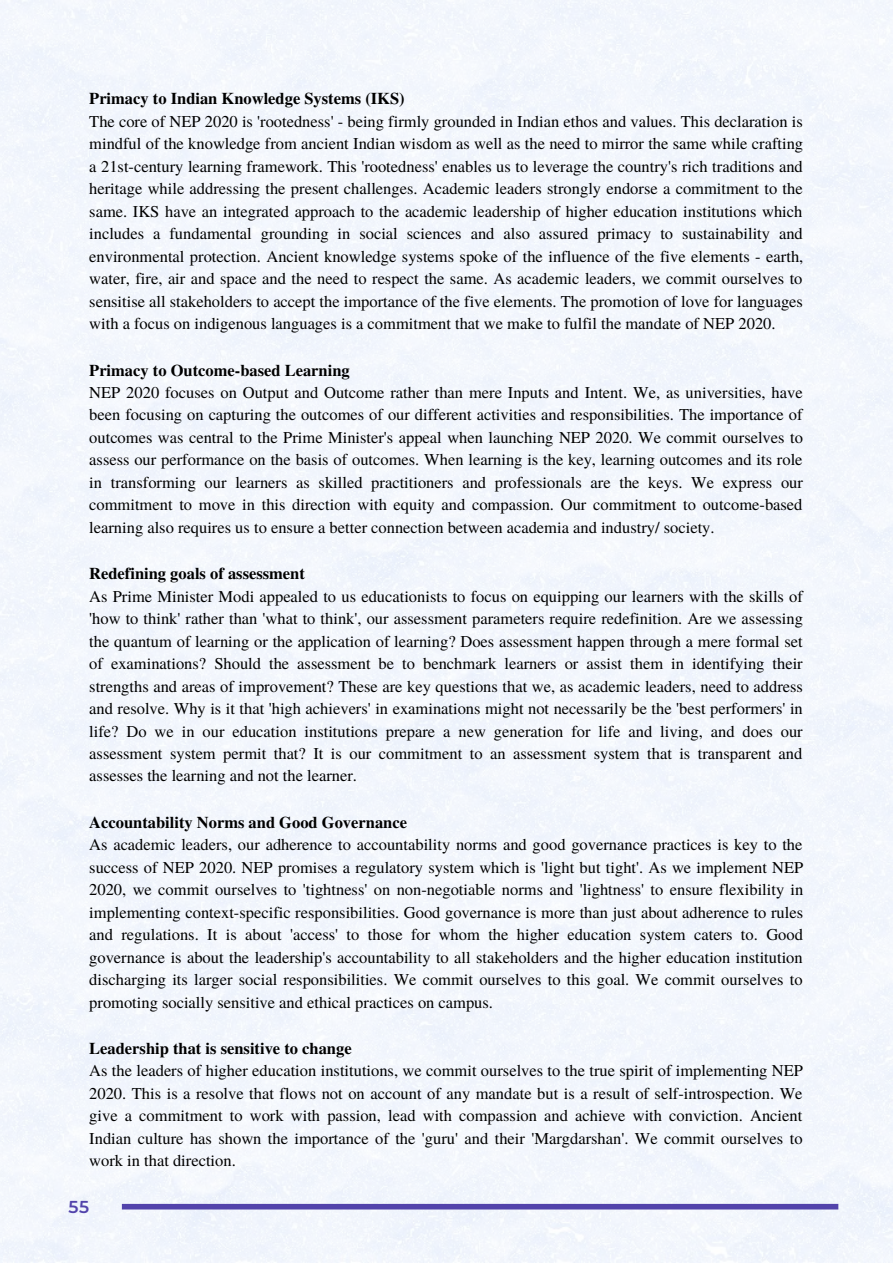
<style>
.page{position:relative;width:893px;height:1264px;background:#fff}
.page>*{position:absolute;margin:0;border:0;box-sizing:border-box;transform-origin:0 0}
.t1{font:600 17.25px "Montserrat";color:#5243ab}
.t2{font:16.5px/22.5px "Te X Gyre Termes";color:#000;text-align:justify}
.t3{font:700 16.5px "Te X Gyre Termes";color:#000}
</style>
<div class="page">
<div style="left:122px;top:1203px;width:716px;height:6px;background:#5243ab"></div>
<p class="t3" style="left:89px;top:86px;width:317px">Primacy to Indian Knowledge Systems (IKS)</p>
<p class="t2" style="left:89px;top:109px;width:715px">The core of NEP 2020 is 'rootedness' - being firmly grounded in Indian ethos and values. This declaration is mindful of the knowledge from ancient Indian wisdom as well as the need to mirror the same while crafting a 21st-century learning framework. This 'rootedness' enables us to leverage the country's rich traditions and heritage while addressing the present challenges. Academic leaders strongly endorse a commitment to the same. IKS have an integrated approach to the academic leadership of higher education institutions which includes a fundamental grounding in social sciences and also assured primacy to sustainability and environmental protection. Ancient knowledge systems spoke of the influence of the five elements - earth, water, fire, air and space and the need to respect the same. As academic leaders, we commit ourselves to sensitise all stakeholders to accept the importance of the five elements. The promotion of love for languages with a focus on indigenous languages is a commitment that we make to fulfil the mandate of NEP 2020.</p>
<p class="t3" style="left:89px;top:357px;width:262px">Primacy to Outcome-based Learning</p>
<p class="t2" style="left:89px;top:380px;width:715px">NEP 2020 focuses on Output and Outcome rather than mere Inputs and Intent. We, as universities, have been focusing on capturing the outcomes of our different activities and responsibilities. The importance of outcomes was central to the Prime Minister's appeal when launching NEP 2020. We commit ourselves to assess our performance on the basis of outcomes. When learning is the key, learning outcomes and its role in transforming our learners as skilled practitioners and professionals are the keys. We express our commitment to move in this direction with equity and compassion. Our commitment to outcome-based learning also requires us to ensure a better connection between academia and industry/ society.</p>
<p class="t3" style="left:89px;top:560px;width:217px">Redefining goals of assessment</p>
<p class="t2" style="left:89px;top:584px;width:715px">As Prime Minister Modi appealed to us educationists to focus on equipping our learners with the skills of 'how to think' rather than 'what to think', our assessment parameters require redefinition. Are we assessing the quantum of learning or the application of learning? Does assessment happen through a mere formal set of examinations? Should the assessment be to benchmark learners or assist them in identifying their strengths and areas of improvement? These are key questions that we, as academic leaders, need to address and resolve. Why is it that 'high achievers' in examinations might not necessarily be the 'best performers' in life? Do we in our education institutions prepare a new generation for life and living, and does our assessment system permit that? It is our commitment to an assessment system that is transparent and assesses the learning and not the learner.</p>
<p class="t3" style="left:89px;top:809px;width:319px">Accountability Norms and Good Governance</p>
<p class="t2" style="left:89px;top:832px;width:715px">As academic leaders, our adherence to accountability norms and good governance practices is key to the success of NEP 2020. NEP promises a regulatory system which is 'light but tight'. As we implement NEP 2020, we commit ourselves to 'tightness' on non-negotiable norms and 'lightness' to ensure flexibility in implementing context-specific responsibilities. Good governance is more than just about adherence to rules and regulations. It is about 'access' to those for whom the higher education system caters to. Good governance is about the leadership's accountability to all stakeholders and the higher education institution discharging its larger social responsibilities. We commit ourselves to this goal. We commit ourselves to promoting socially sensitive and ethical practices on campus.</p>
<p class="t3" style="left:89px;top:1035px;width:264px">Leadership that is sensitive to change</p>
<p class="t2" style="left:89px;top:1058px;width:715px">As the leaders of higher education institutions, we commit ourselves to the true spirit of implementing NEP 2020. This is a resolve that flows not on account of any mandate but is a result of self-introspection. We give a commitment to work with passion, lead with compassion and achieve with conviction. Ancient Indian culture has shown the importance of the 'guru' and their 'Margdarshan'. We commit ourselves to work in that direction.</p>
<p class="t1" style="left:68px;top:1196px;width:22px">55</p>
</div>
